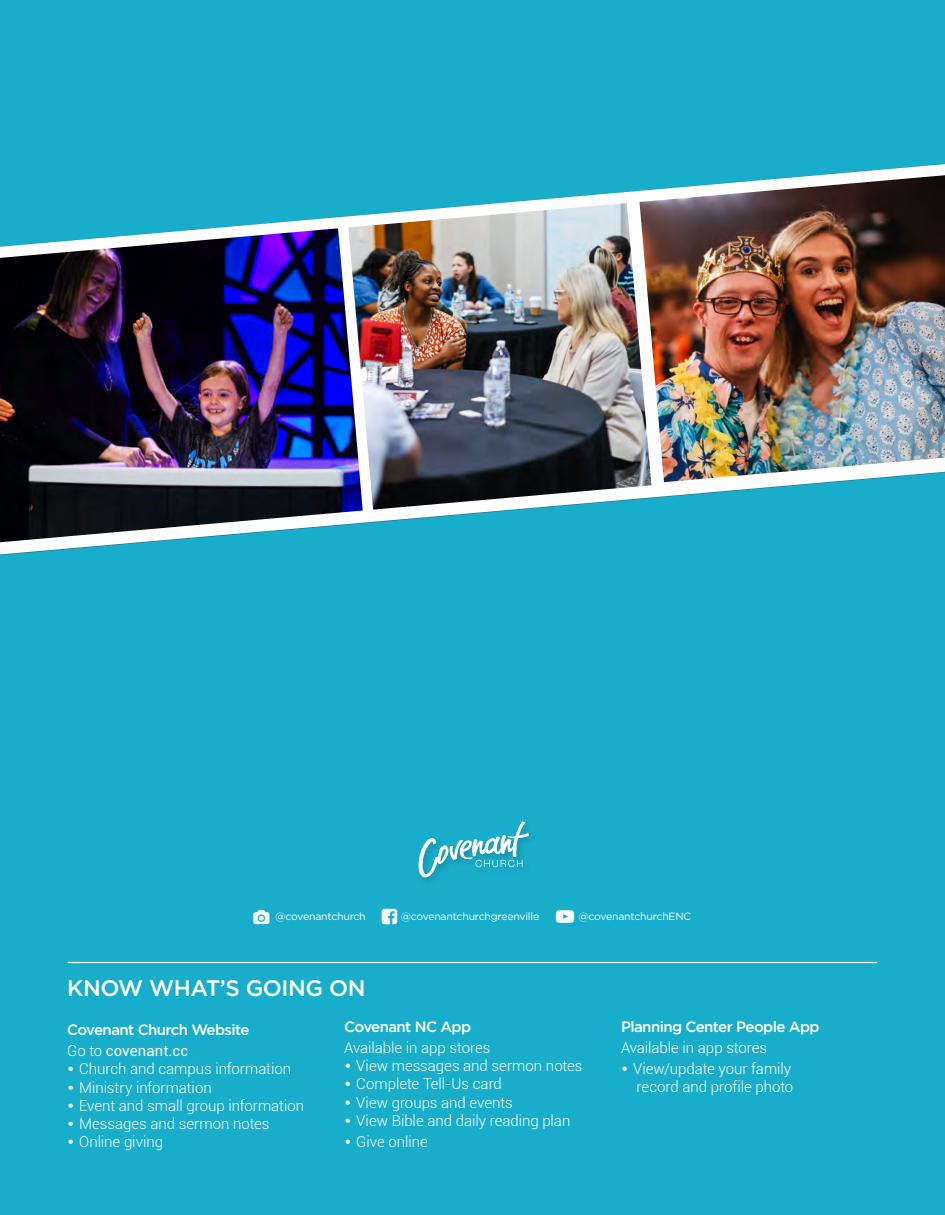
<style>
.page{position:relative;width:945px;height:1215px;background:#18adcb}
.page>*{position:absolute;margin:0;border:0;box-sizing:border-box;transform-origin:0 0}
.Category{font:500 22.5px "Gotham";letter-spacing:-.02em;color:#fff}
.Catalog_Dates{font:300 15px/18px "Roboto";letter-spacing:-.005em;color:#fff;text-align:right}
.t1{font:500 15px "Gotham";letter-spacing:-.04em;color:#fff}
.Catalog_Dates-2{font:15px "Roboto";letter-spacing:.005em;color:#fff}
.t2{font:10.5px "Gotham";letter-spacing:-.02em;color:#fff}
.s1{font-weight:300}
.s2{font-family:"Gotham";font-weight:500}
</style>
<div class="page">
<svg style="left:0;top:164px;width:945px;height:390px"></svg>
<img style="left:0;top:228px;width:363px;height:314px">
<img style="left:348px;top:203px;width:303px;height:307px">
<img style="left:639px;top:175px;width:306px;height:307px">
<hr style="left:67px;top:962px;width:811px;height:1px;background:#8db6be">
<hr style="left:68px;top:962px;width:810px;height:1px;background:#fff">
<svg style="left:418px;top:822px;width:111px;height:56px"></svg>
<p class="t2" style="left:276px;top:909px;width:92px">@covenantchurch</p>
<p class="t2" style="left:401px;top:909px;width:140px">@covenantchurchgreenville</p>
<p class="t2" style="left:579px;top:909px;width:114px">@covenantchurchENC</p>
<p class="Category" style="left:67px;top:973px;width:300px">KNOW WHAT’S GOING ON</p>
<p class="t1" style="left:67px;top:1020px;width:184px">Covenant Church Website</p>
<p class="Catalog_Dates-2" style="left:67px;top:1040px;width:123px"><span class="s1">Go to</span> covenant.cc</p>
<p class="Catalog_Dates" style="left:67px;top:1060px;width:226px"><span class="s2">•</span> Church and campus information</p>
<p class="Catalog_Dates" style="left:67px;top:1078px;width:146px"><span class="s2">•</span> Ministry information</p>
<p class="Catalog_Dates" style="left:67px;top:1096px;width:238px"><span class="s2">•</span> Event and small group information</p>
<p class="Catalog_Dates" style="left:67px;top:1114px;width:204px"><span class="s2">•</span> Messages and sermon notes</p>
<p class="Catalog_Dates" style="left:67px;top:1132px;width:97px"><span class="s2">•</span> Online giving</p>
<p class="t1" style="left:344px;top:1017px;width:128px">Covenant NC App</p>
<p class="Catalog_Dates" style="left:344px;top:1038px;width:148px">Available in app stores</p>
<p class="Catalog_Dates" style="left:344px;top:1056px;width:240px"><span class="s2">•</span> View messages and sermon notes</p>
<p class="Catalog_Dates" style="left:344px;top:1075px;width:159px"><span class="s2">•</span> Complete Tell-Us card</p>
<p class="Catalog_Dates" style="left:344px;top:1093px;width:170px"><span class="s2">•</span> View groups and events</p>
<p class="Catalog_Dates" style="left:344px;top:1111px;width:228px"><span class="s2">•</span> View Bible and daily reading plan</p>
<p class="Catalog_Dates" style="left:344px;top:1132px;width:85px"><span class="s2">•</span> Give online</p>
<p class="t1" style="left:621px;top:1017px;width:200px">Planning Center People App</p>
<p class="Catalog_Dates" style="left:621px;top:1038px;width:148px">Available in app stores</p>
<p class="Catalog_Dates" style="left:621px;top:1059px;width:174px"><span class="s2">•</span> View/update your family record and profile photo</p>
</div>
